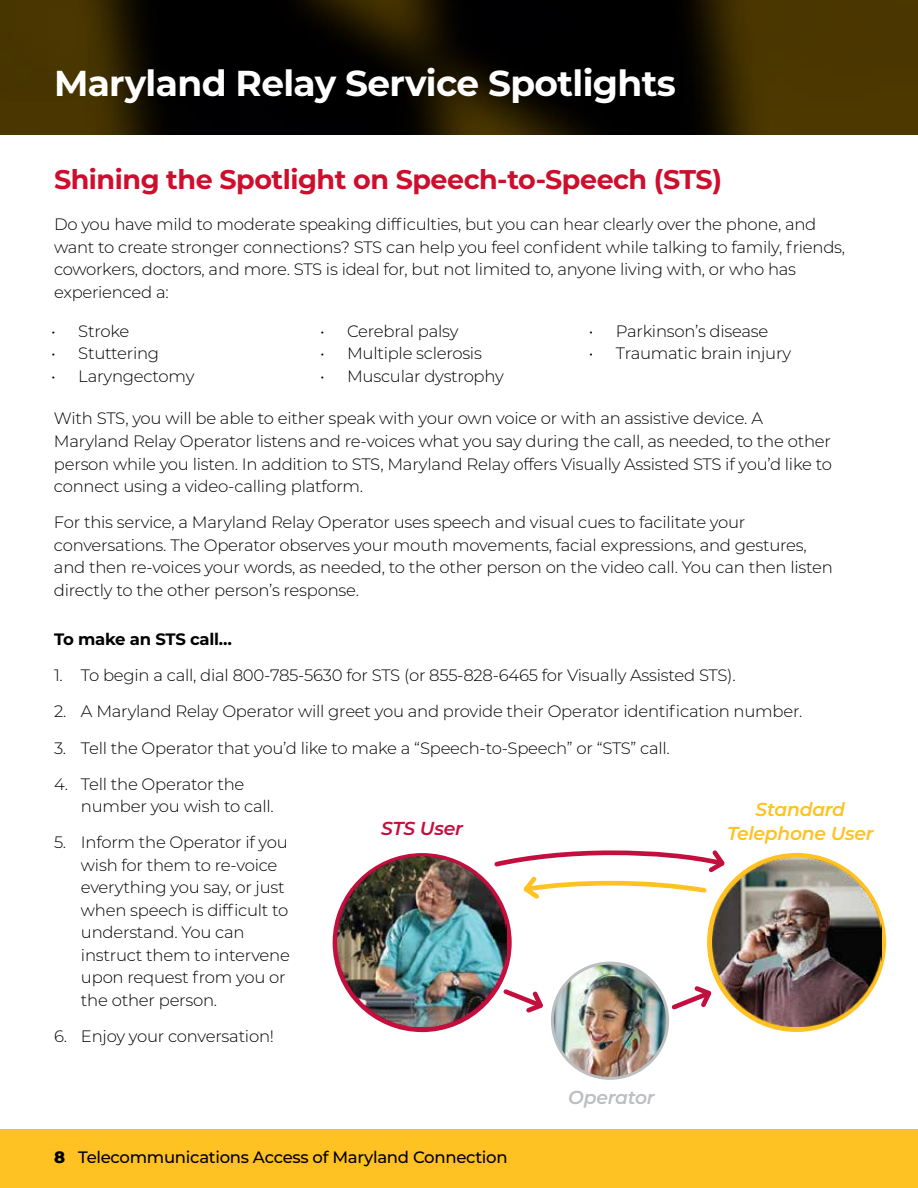
<style>
.page{position:relative;width:918px;height:1188px;background:#fff}
.page>*{position:absolute;margin:0;border:0;box-sizing:border-box;transform-origin:0 0}
.t1{font:700 36px "Montserrat";letter-spacing:-.02em;color:#fff}
.t2{font:700 27px "Montserrat";letter-spacing:-.02em;color:#ce0e2d}
.t3{font:italic 600 18.75px/23.4px "Montserrat";letter-spacing:-.015em;color:#ffc222;text-align:center}
.t4{font:italic 600 18.75px "Montserrat";letter-spacing:-.015em;color:#bcbec0}
.t5{font:italic 600 18.75px "Montserrat";letter-spacing:-.015em;color:#c40e3e}
.t6{font:300 16.5px/22.5px "Montserrat";letter-spacing:-.015em;color:#000}
.t7{font:500 16.5px "Montserrat";letter-spacing:-.02em;color:#000}
.t8{font:700 16.5px "Montserrat";letter-spacing:-.015em;color:#000}
.s1{font-weight:800}
</style>
<div class="page">
<div style="left:0;top:1129px;width:918px;height:59px;background:#ffc222"></div>
<svg style="left:0;top:0;width:918px;height:135px;background:#1e1600"></svg>
<svg style="left:551px;top:962px;width:118px;height:118px"></svg>
<svg style="left:333px;top:853px;width:179px;height:179px"></svg>
<svg style="left:707px;top:853px;width:179px;height:179px"></svg>
<img style="left:712px;top:858px;width:169px;height:169px">
<img style="left:338px;top:857px;width:169px;height:170px">
<svg style="left:668px;top:982px;width:47px;height:31px"></svg>
<svg style="left:500px;top:986px;width:43px;height:30px"></svg>
<svg style="left:491px;top:850px;width:238px;height:53px"></svg>
<img style="left:554px;top:965px;width:112px;height:112px;border-radius:56px">
<h1 class="t1" style="left:54px;top:58px;width:623px">Maryland Relay Service Spotlights</h1>
<h2 class="t2" style="left:54px;top:160px;width:670px">Shining the Spotlight on Speech-to-Speech (STS)</h2>
<p class="t6" style="left:54px;top:213px;width:793px">Do you have mild to moderate speaking difficulties, but you can hear clearly over the phone, and want to create stronger connections? STS can help you feel confident while talking to family, friends, coworkers, doctors, and more. STS is ideal for, but not limited to, anyone living with, or who has experienced a:</p>
<p class="t6" style="left:51px;top:319px;width:80px">• Stroke</p>
<p class="t6" style="left:51px;top:342px;width:109px">• Stuttering</p>
<p class="t6" style="left:51px;top:364px;width:145px">• Laryngectomy</p>
<p class="t6" style="left:320px;top:319px;width:140px">• Cerebral palsy</p>
<p class="t6" style="left:320px;top:342px;width:163px">• Multiple sclerosis</p>
<p class="t6" style="left:320px;top:364px;width:185px">• Muscular dystrophy</p>
<p class="t6" style="left:589px;top:319px;width:181px">• Parkinson’s disease</p>
<p class="t6" style="left:589px;top:342px;width:204px">• Traumatic brain injury</p>
<p class="t6" style="left:54px;top:407px;width:780px">With STS, you will be able to either speak with your own voice or with an assistive device. A Maryland Relay Operator listens and re-voices what you say during the call, as needed, to the other person while you listen. In addition to STS, Maryland Relay offers Visually Assisted STS if you’d like to connect using a video-calling platform.</p>
<p class="t6" style="left:54px;top:510px;width:780px">For this service, a Maryland Relay Operator uses speech and visual cues to facilitate your conversations. The Operator observes your mouth movements, facial expressions, and gestures, and then re-voices your words, as needed, to the other person on the video call. You can then listen directly to the other person’s response.</p>
<p class="t8" style="left:54px;top:628px;width:180px">To make an STS call…</p>
<p class="t6" style="left:54px;top:664px;width:683px">1. To begin a call, dial 800-785-5630 for STS (or 855-828-6465 for Visually Assisted STS).</p>
<p class="t6" style="left:54px;top:700px;width:750px">2. A Maryland Relay Operator will greet you and provide their Operator identification number.</p>
<p class="t6" style="left:54px;top:736px;width:617px">3. Tell the Operator that you’d like to make a “Speech-to-Speech” or “STS” call.</p>
<p class="t6" style="left:81px;top:772px;width:194px;text-indent:-27px">4. Tell the Operator the number you wish to call.</p>
<p class="t6" style="left:81px;top:830px;width:210px;text-indent:-27px">5. Inform the Operator if you wish for them to re-voice everything you say, or just when speech is difficult to understand. You can instruct them to intervene upon request from you or the other person.</p>
<p class="t6" style="left:54px;top:1024px;width:222px">6. Enjoy your conversation!</p>
<p class="t3" style="left:727px;top:797px;width:148px">Standard<br>Telephone User</p>
<p class="t5" style="left:381px;top:815px;width:83px">STS User</p>
<p class="t7" style="left:54px;top:1146px;width:455px"><span class="s1">8</span> Telecommunications Access of Maryland Connection</p>
<p class="t4" style="left:568px;top:1084px;width:88px">Operator</p>
</div>
